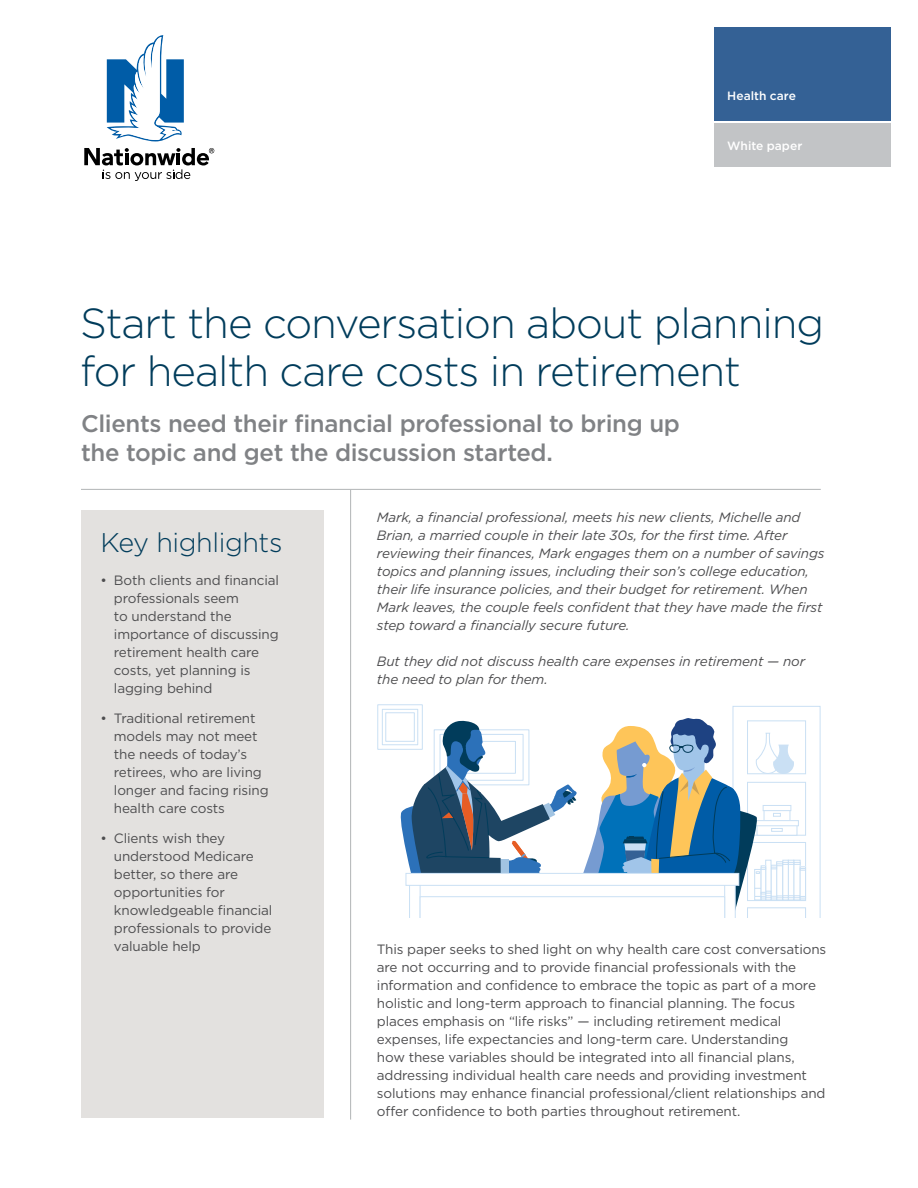
<style>
.page{position:relative;width:918px;height:1188px;background:#fff}
.page>*{position:absolute;margin:0;border:0;box-sizing:border-box;transform-origin:0 0}
.cover_main_headline{font:300 42px/48px "Gotham";letter-spacing:-.025em;color:#013c5b}
.cover_subhead_color{font:300 27px "Gotham";letter-spacing:-.015em;color:#013c5b}
.cover_subhead{font:500 24px/28.5px "Gotham";letter-spacing:-.015em;color:#808285}
.body_copy{font:13.5px/18px "Gotham";letter-spacing:-.01em;color:#4d4d4f}
.body_copy-2{font:italic 13.5px/18px "Gotham";letter-spacing:-.01em;color:#4d4d4f}
.list_unordered{font:13.5px/18px "Gotham";letter-spacing:-.01em;color:#4d4d4f}
.white_nav_label{font:500 12px "Gotham";color:#fff}
</style>
<div class="page">
<svg style="left:107px;top:35px;width:77px;height:106px"></svg>
<svg style="left:84px;top:148px;width:130px;height:33px"></svg>
<div style="left:714px;top:124px;width:177px;height:43px;background:#bcbec0"></div>
<div style="left:714px;top:27px;width:177px;height:94px;background:#346195"></div>
<svg style="left:377px;top:704px;width:444px;height:214px"></svg>
<div style="left:81px;top:511px;width:243px;height:607px;background:#e3e1df"></div>
<hr style="left:350px;top:490px;width:1px;height:630px;background:#b1b4b6">
<hr style="left:81px;top:489px;width:740px;height:1px;background:#b1b4b6">
<p class="white_nav_label" style="left:727px;top:88px;width:70px">Health care</p>
<p class="white_nav_label" style="left:727px;top:138px;width:77px">White paper</p>
<h1 class="cover_main_headline" style="left:80px;top:298px;width:746px">Start the conversation about planning for health care costs in retirement</h1>
<h2 class="cover_subhead" style="left:81px;top:409px;width:601px">Clients need their financial professional to bring up the topic and get the discussion started.</h2>
<h2 class="cover_subhead_color" style="left:100px;top:525px;width:183px">Key highlights</h2>
<p class="list_unordered" style="left:114px;top:571px;width:167px;text-indent:-14px">• Both clients and financial professionals seem<br>to understand the importance of discussing retirement health care costs, yet planning is lagging behind</p>
<p class="list_unordered" style="left:114px;top:709px;width:156px;text-indent:-14px">• Traditional retirement models may not meet the needs of today’s retirees, who are living longer and facing rising health care costs</p>
<p class="list_unordered" style="left:114px;top:829px;width:160px;text-indent:-14px">• Clients wish they understood Medicare better, so there are opportunities for knowledgeable financial professionals to provide valuable help</p>
<p class="body_copy-2" style="left:377px;top:508px;width:449px">Mark, a financial professional, meets his new clients, Michelle and Brian, a married couple in their late 30s, for the first time. After reviewing their finances, Mark engages them on a number of savings topics and planning issues, including their son’s college education, their life insurance policies, and their budget for retirement. When Mark leaves, the couple feels confident that they have made the first step toward a financially secure future.</p>
<p class="body_copy-2" style="left:377px;top:652px;width:430px">But they did not discuss health care expenses in retirement — nor the need to plan for them.</p>
<p class="body_copy" style="left:377px;top:940px;width:451px">This paper seeks to shed light on why health care cost conversations are not occurring and to provide financial professionals with the information and confidence to embrace the topic as part of a more holistic and long-term approach to financial planning. The focus places emphasis on “life risks” — including retirement medical expenses, life expectancies and long-term care. Understanding<br>how these variables should be integrated into all financial plans, addressing individual health care needs and providing investment solutions may enhance financial professional/client relationships and offer confidence to both parties throughout retirement.</p>
</div>
